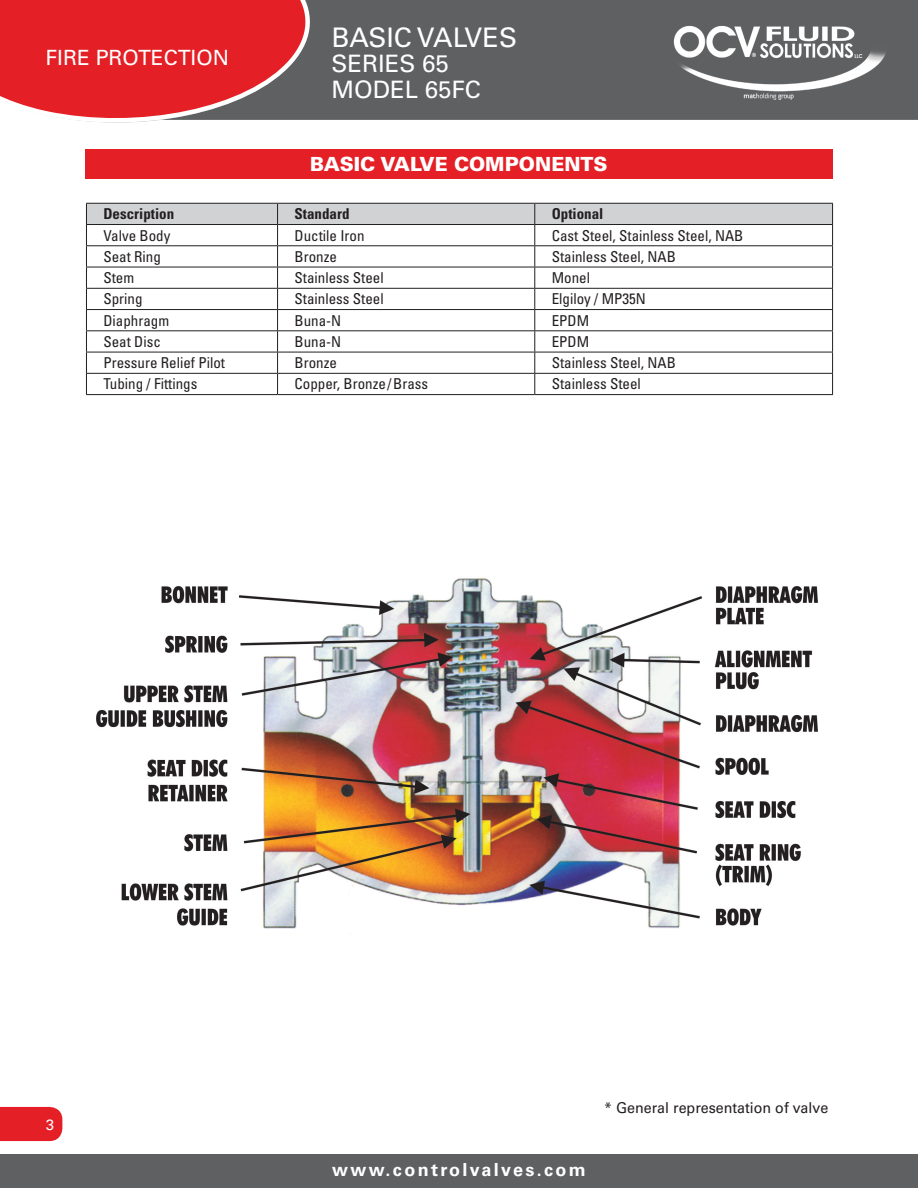
<style>
.page{position:relative;width:918px;height:1188px;background:#fff}
.page>*{position:absolute;margin:0;border:0;box-sizing:border-box;transform-origin:0 0}
.t1{font:27px "Univers LT Std";color:#fff}
.t2{font:24px/25.5px "Univers LT Std";color:#fff}
.t3{font:21px "Univers LT Std";color:#fff}
.t4{font:900 19.5px "Univers LT Std";color:#fff}
.t5{font:700 18px "Univers LT Std";letter-spacing:.13em;color:#fff}
.רגיל{font:condensed 15px "Univers LT Std";color:#231f20}
.t6{font:15px "Univers LT Std";color:#231f20;scale:.95 1}
.רגיל-2{font:700 condensed 15px "Univers LT Std";color:#231f20}
.t7{font:15px "Univers LT Std";color:#fff}
</style>
<div class="page">
<div style="left:340px;top:0;width:578px;height:120px;background:#5f6062"></div>
<svg style="left:0;top:0;width:340px;height:123px;background:#cf3a3f"></svg>
<div style="left:0;top:1154px;width:918px;height:34px;background:#5f6062"></div>
<div style="left:0;top:1107px;width:62px;height:34px;background:#e41f25"></div>
<img style="left:667px;top:0;width:219px;height:100px">
<div style="left:85px;top:150px;width:748px;height:29px;background:#e41f25"></div>
<img style="left:97px;top:577px;width:721px;height:352px">
<svg style="left:86px;top:203px;width:747px;height:191px"></svg>
<hr style="left:86px;top:394px;width:192px;height:1px;background:#231f20">
<hr style="left:278px;top:394px;width:257px;height:1px;background:#231f20">
<hr style="left:535px;top:394px;width:298px;height:1px;background:#231f20">
<h3 class="t3" style="left:45px;top:45px;width:185px">FIRE PROTECTION</h3>
<h1 class="t1" style="left:331px;top:21px;width:187px">BASIC VALVES</h1>
<h2 class="t2" style="left:331px;top:51px;width:151px">SERIES 65<br>MODEL 65FC</h2>
<p class="t4" style="left:310px;top:152px;width:299px">BASIC VALVE COMPONENTS</p>
<p class="רגיל-2" style="left:103px;top:205px;width:72px">Description</p>
<p class="רגיל-2" style="left:295px;top:205px;width:57px">Standard</p>
<p class="רגיל-2" style="left:552px;top:205px;width:53px">Optional</p>
<p class="רגיל" style="left:103px;top:226px;width:68px">Valve Body</p>
<p class="רגיל" style="left:295px;top:226px;width:71px">Ductile Iron</p>
<p class="רגיל" style="left:552px;top:226px;width:193px">Cast Steel, Stainless Steel, NAB</p>
<p class="רגיל" style="left:103px;top:247px;width:59px">Seat Ring</p>
<p class="רגיל" style="left:295px;top:247px;width:44px">Bronze</p>
<p class="רגיל" style="left:552px;top:247px;width:126px">Stainless Steel, NAB</p>
<p class="רגיל" style="left:103px;top:268px;width:32px">Stem</p>
<p class="רגיל" style="left:295px;top:268px;width:91px">Stainless Steel</p>
<p class="רגיל" style="left:552px;top:268px;width:40px">Monel</p>
<p class="רגיל" style="left:103px;top:290px;width:41px">Spring</p>
<p class="רגיל" style="left:295px;top:290px;width:91px">Stainless Steel</p>
<p class="רגיל" style="left:552px;top:290px;width:96px">Elgiloy / MP35N</p>
<p class="רגיל" style="left:103px;top:311px;width:67px">Diaphragm</p>
<p class="רגיל" style="left:295px;top:311px;width:48px">Buna-N</p>
<p class="רגיל" style="left:552px;top:311px;width:39px">EPDM</p>
<p class="רגיל" style="left:103px;top:332px;width:59px">Seat Disc</p>
<p class="רגיל" style="left:295px;top:332px;width:48px">Buna-N</p>
<p class="רגיל" style="left:552px;top:332px;width:39px">EPDM</p>
<p class="רגיל" style="left:103px;top:353px;width:123px">Pressure Relief Pilot</p>
<p class="רגיל" style="left:295px;top:353px;width:44px">Bronze</p>
<p class="רגיל" style="left:552px;top:353px;width:126px">Stainless Steel, NAB</p>
<p class="רגיל" style="left:103px;top:375px;width:95px">Tubing / Fittings</p>
<p class="רגיל" style="left:295px;top:375px;width:135px">Copper, Bronze/Brass</p>
<p class="רגיל" style="left:552px;top:375px;width:91px">Stainless Steel</p>
<p class="t7" style="left:46px;top:1115px;width:10px">3</p>
<p class="t5" style="left:332px;top:1159px;width:255px">www.controlvalves.com</p>
<p class="t6" style="left:604px;top:1099px;width:237px">* General representation of valve</p>
</div>
